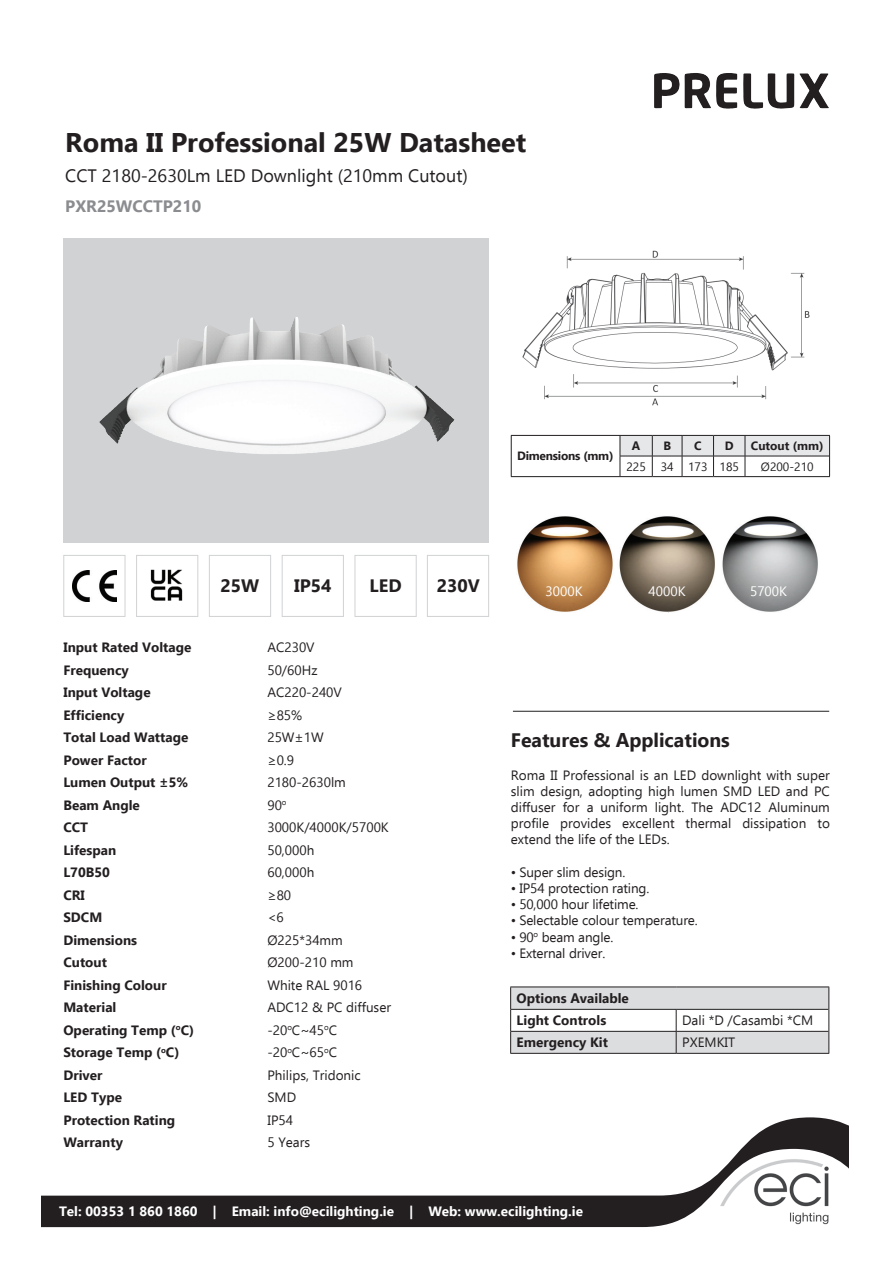
<style>
.page{position:relative;width:893px;height:1263px;background:#fff}
.page>*{position:absolute;margin:0;border:0;box-sizing:border-box;transform-origin:0 0}
.t1{font:700 27px "Ebrima";color:#231f20}
.t2{font:700 19.5px "Ebrima";color:#231f20}
.t3{font:18px "Ebrima";color:#231f20}
.t4{font:700 18px "Ebrima";color:#231f20}
.t5{font:700 16.5px "Ebrima";color:#8a8c8f}
.t6{font:13.5px/16.2px "Ebrima";color:#231f20;text-align:justify}
.t7{font:700 13.5px/22.4px "Ebrima";color:#231f20}
.t8{font:700 13.5px "Ebrima";color:#fff}
.t9{font:13.5px "Ebrima";color:#fff}
.t10{font:12px "Ebrima";color:#231f20}
.t11{font:700 12px "Ebrima";letter-spacing:-.02em;color:#231f20}
.t12{font:700 12px "Ebrima";color:#231f20}
</style>
<div class="page">
<img style="left:654px;top:73px;width:141px;height:36px">
<hr style="left:513px;top:711px;width:316px;height:1px;background:#231f20">
<div style="left:63px;top:555px;width:62px;height:62px;border:1px solid #d1d2d4"></div>
<div style="left:136px;top:555px;width:62px;height:62px;border:1px solid #d1d2d4"></div>
<div style="left:209px;top:555px;width:62px;height:62px;border:1px solid #d1d2d4"></div>
<div style="left:282px;top:555px;width:62px;height:62px;border:1px solid #d1d2d4"></div>
<div style="left:355px;top:555px;width:62px;height:62px;border:1px solid #d1d2d4"></div>
<div style="left:427px;top:555px;width:62px;height:62px;border:1px solid #d1d2d4"></div>
<img style="left:72px;top:570px;width:45px;height:31px">
<svg style="left:741px;top:1117px;width:108px;height:32px;fill:#231f20"></svg>
<svg style="left:41px;top:1149px;width:808px;height:79px"></svg>
<div style="left:55px;top:1201px;width:532px;height:22px;background:#231f20"></div>
<img style="left:719px;top:1158px;width:112px;height:68px">
<svg style="left:64px;top:238px;width:425px;height:305px;background:#d5d6d7"></svg>
<img style="left:144px;top:317px;width:151px;height:67px">
<img style="left:522px;top:250px;width:288px;height:156px">
<hr style="left:511px;top:435px;width:109px;height:1px;background:#231f20">
<svg style="left:511px;top:436px;width:1px;height:40px"></svg>
<svg style="left:620px;top:435px;width:210px;height:41px"></svg>
<hr style="left:511px;top:476px;width:109px;height:1px;background:#231f20">
<hr style="left:620px;top:476px;width:32px;height:1px;background:#231f20">
<hr style="left:652px;top:476px;width:30px;height:1px;background:#231f20">
<hr style="left:682px;top:476px;width:31px;height:1px;background:#231f20">
<hr style="left:713px;top:476px;width:32px;height:1px;background:#231f20">
<hr style="left:745px;top:476px;width:85px;height:1px;background:#231f20">
<img style="left:517px;top:516px;width:301px;height:97px">
<img style="left:150px;top:569px;width:33px;height:32px">
<hr style="left:510px;top:986px;width:166px;height:1px;background:#231f20">
<hr style="left:676px;top:986px;width:153px;height:1px;background:#231f20">
<hr style="left:510px;top:1053px;width:166px;height:1px;background:#231f20">
<hr style="left:676px;top:1053px;width:153px;height:1px;background:#231f20">
<svg style="left:510px;top:987px;width:319px;height:66px"></svg>
<h1 class="t1" style="left:65px;top:121px;width:463px">Roma II Professional 25W Datasheet</h1>
<h3 class="t3" style="left:65px;top:163px;width:404px">CCT 2180-2630Lm LED Downlight (210mm Cutout)</h3>
<p class="t5" style="left:65px;top:193px;width:138px">PXR25WCCTP210</p>
<p class="t11" style="left:517px;top:447px;width:98px">Dimensions (mm)</p>
<p class="t11" style="left:632px;top:436px;width:10px">A</p>
<p class="t11" style="left:663px;top:436px;width:9px">B</p>
<p class="t11" style="left:694px;top:436px;width:9px">C</p>
<p class="t11" style="left:725px;top:436px;width:10px">D</p>
<p class="t12" style="left:751px;top:436px;width:74px">Cutout (mm)</p>
<p class="t10" style="left:626px;top:458px;width:114px">225 34 173 185</p>
<p class="t10" style="left:761px;top:458px;width:54px">Ø200-210</p>
<h3 class="t4" style="left:221px;top:571px;width:40px">25W</h3>
<h3 class="t4" style="left:294px;top:571px;width:39px">IP54</h3>
<h3 class="t4" style="left:370px;top:571px;width:34px">LED</h3>
<h3 class="t4" style="left:437px;top:571px;width:45px">230V</h3>
<p class="t7" style="left:63px;top:635px;width:129px">Input Rated Voltage</p>
<p class="t6" style="left:267px;top:639px;width:49px">AC230V</p>
<p class="t7" style="left:63px;top:658px;width:67px">Frequency</p>
<p class="t6" style="left:267px;top:661px;width:52px">50/60Hz</p>
<p class="t7" style="left:63px;top:680px;width:89px">Input Voltage</p>
<p class="t6" style="left:267px;top:684px;width:76px">AC220-240V</p>
<p class="t7" style="left:63px;top:703px;width:62px">Efficiency</p>
<p class="t6" style="left:267px;top:706px;width:36px">≥85%</p>
<p class="t7" style="left:63px;top:725px;width:126px">Total Load Wattage</p>
<p class="t6" style="left:267px;top:729px;width:58px">25W±1W</p>
<p class="t7" style="left:63px;top:748px;width:85px">Power Factor</p>
<p class="t6" style="left:267px;top:751px;width:28px">≥0.9</p>
<p class="t7" style="left:63px;top:770px;width:126px">Lumen Output ±5%</p>
<p class="t6" style="left:267px;top:774px;width:80px">2180-2630lm</p>
<p class="t7" style="left:63px;top:793px;width:78px">Beam Angle</p>
<p class="t6" style="left:267px;top:796px;width:21px">90<sup>o</sup></p>
<p class="t7" style="left:63px;top:815px;width:26px">CCT</p>
<p class="t6" style="left:267px;top:819px;width:123px">3000K/4000K/5700K</p>
<p class="t7" style="left:63px;top:838px;width:54px">Lifespan</p>
<p class="t6" style="left:267px;top:841px;width:48px">50,000h</p>
<p class="t7" style="left:63px;top:860px;width:48px">L70B50</p>
<p class="t6" style="left:267px;top:864px;width:48px">60,000h</p>
<p class="t7" style="left:63px;top:883px;width:23px">CRI</p>
<p class="t6" style="left:267px;top:886px;width:25px">≥80</p>
<p class="t7" style="left:63px;top:905px;width:40px">SDCM</p>
<p class="t6" style="left:267px;top:909px;width:18px">&lt;6</p>
<p class="t7" style="left:63px;top:928px;width:75px">Dimensions</p>
<p class="t6" style="left:267px;top:931px;width:77px">Ø225*34mm</p>
<p class="t7" style="left:63px;top:950px;width:45px">Cutout</p>
<p class="t6" style="left:267px;top:954px;width:88px">Ø200-210 mm</p>
<p class="t7" style="left:63px;top:973px;width:105px">Finishing Colour</p>
<p class="t6" style="left:267px;top:976px;width:96px">White RAL 9016</p>
<p class="t7" style="left:63px;top:995px;width:55px">Material</p>
<p class="t6" style="left:267px;top:999px;width:125px">ADC12 &amp; PC diffuser</p>
<p class="t7" style="left:63px;top:1018px;width:132px">Operating Temp (<sup>o</sup>C)</p>
<p class="t6" style="left:267px;top:1021px;width:71px">-20<sup>o</sup>C~45<sup>o</sup>C</p>
<p class="t7" style="left:63px;top:1040px;width:117px">Storage Temp (<sup>o</sup>C)</p>
<p class="t6" style="left:267px;top:1044px;width:71px">-20<sup>o</sup>C~65<sup>o</sup>C</p>
<p class="t7" style="left:63px;top:1063px;width:41px">Driver</p>
<p class="t6" style="left:267px;top:1066px;width:95px">Philips, Tridonic</p>
<p class="t7" style="left:63px;top:1085px;width:60px">LED Type</p>
<p class="t6" style="left:267px;top:1089px;width:30px">SMD</p>
<p class="t7" style="left:63px;top:1108px;width:113px">Protection Rating</p>
<p class="t6" style="left:267px;top:1111px;width:27px">IP54</p>
<p class="t7" style="left:63px;top:1130px;width:61px">Warranty</p>
<p class="t6" style="left:267px;top:1134px;width:44px">5 Years</p>
<p class="t9" style="left:546px;top:581px;width:38px">3000K</p>
<p class="t9" style="left:649px;top:581px;width:38px">4000K</p>
<p class="t9" style="left:750px;top:581px;width:38px">5700K</p>
<h2 class="t2" style="left:511px;top:725px;width:221px">Features &amp; Applications</h2>
<p class="t6" style="left:511px;top:766px;width:321px">Roma II Professional is an LED downlight with super slim design, adopting high lumen SMD LED and PC diffuser for a uniform light. The ADC12 Aluminum profile provides excellent thermal dissipation to extend the life of the LEDs.</p>
<p class="t6" style="left:511px;top:863px;width:116px">• Super slim design.</p>
<p class="t6" style="left:511px;top:879px;width:140px">• IP54 protection rating.</p>
<p class="t6" style="left:511px;top:896px;width:129px">• 50,000 hour lifetime.</p>
<p class="t6" style="left:511px;top:912px;width:188px">• Selectable colour temperature.</p>
<p class="t6" style="left:511px;top:928px;width:104px">• 90<sup>o</sup> beam angle.</p>
<p class="t6" style="left:511px;top:944px;width:96px">• External driver.</p>
<p class="t7" style="left:517px;top:986px;width:114px">Options Available<br>Light Controls</p>
<p class="t6" style="left:682px;top:1012px;width:133px">Dali *D /Casambi *CM</p>
<p class="t7" style="left:517px;top:1030px;width:93px">Emergency Kit</p>
<p class="t6" style="left:682px;top:1034px;width:54px">PXEMKIT</p>
<p class="t8" style="left:59px;top:1200px;width:526px">Tel: 00353 1 860 1860 | Email: info@ecilighting.ie | Web: www.ecilighting.ie</p>
</div>
